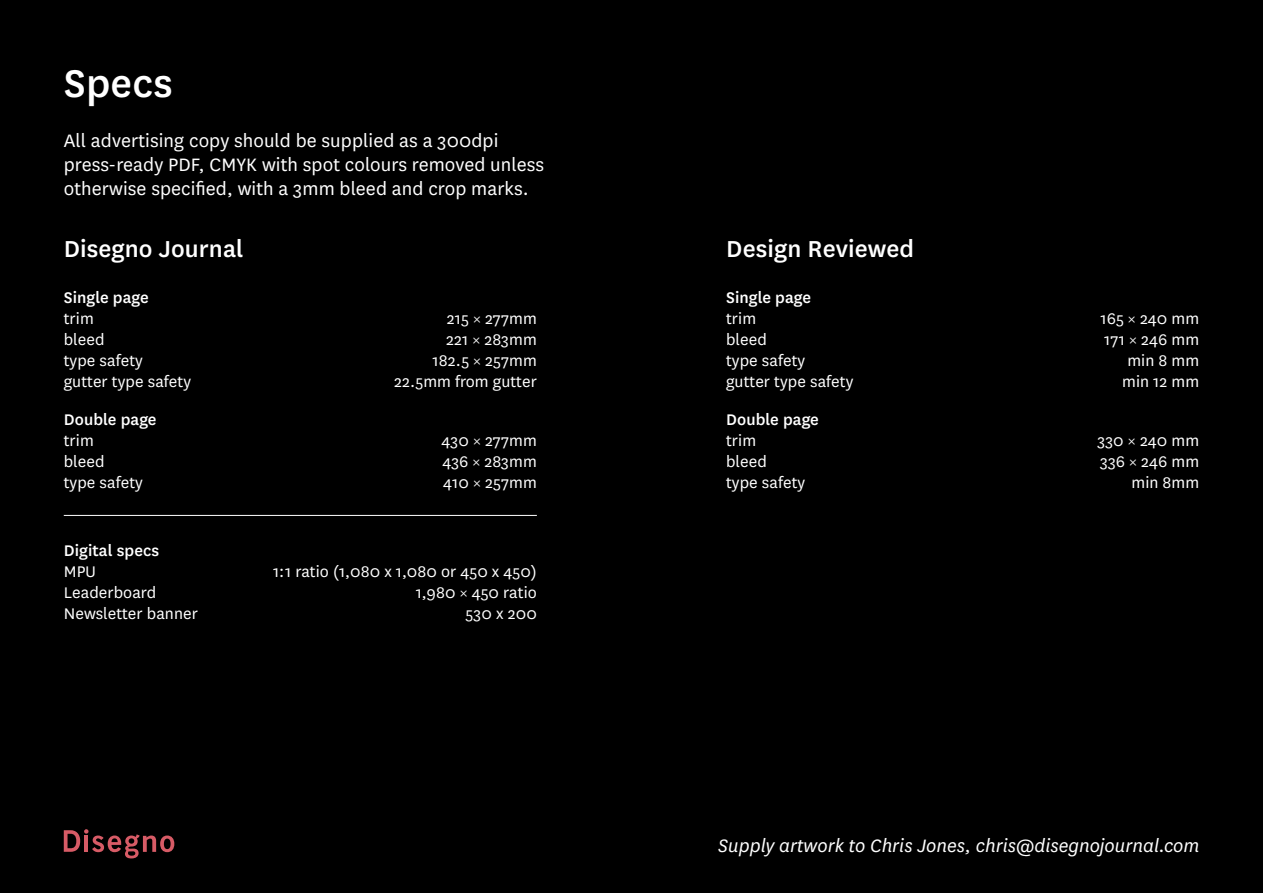
<style>
.page{position:relative;width:1263px;height:893px;background:#000}
.page>*{position:absolute;margin:0;border:0;box-sizing:border-box;transform-origin:0 0}
.t1{font:500 45px "National";letter-spacing:.005em;color:#fff}
.t2{font:500 27px "National";letter-spacing:.005em;color:#fff}
.t3{font:21px/24px "National";letter-spacing:.005em;color:#fff}
.t4{font:italic 21px "National";color:#fff}
.t5{font:18px "National";letter-spacing:.005em;color:#fff}
.t6{font:500 18px "National";letter-spacing:.005em;color:#fff}
</style>
<div class="page">
<hr style="left:64px;top:515px;width:473px;height:1px;background:#fff">
<svg style="left:64px;top:829px;width:110px;height:30px"></svg>
<h1 class="t1" style="left:64px;top:53px;width:110px">Specs</h1>
<p class="t3" style="left:64px;top:128px;width:482px">All advertising copy should be supplied as a 300dpi press-ready PDF, CMYK with spot colours removed unless otherwise specified, with a 3mm bleed and crop marks.</p>
<h2 class="t2" style="left:64px;top:230px;width:181px">Disegno Journal</h2>
<p class="t6" style="left:64px;top:285px;width:87px">Single page</p>
<p class="t5" style="left:64px;top:307px;width:32px">trim</p>
<p class="t5" style="left:447px;top:307px;width:91px">215 × 277mm</p>
<p class="t5" style="left:64px;top:328px;width:42px">bleed</p>
<p class="t5" style="left:446px;top:328px;width:92px">221 × 283mm</p>
<p class="t5" style="left:64px;top:349px;width:81px">type safety</p>
<p class="t5" style="left:433px;top:349px;width:106px">182.5 × 257mm</p>
<p class="t5" style="left:64px;top:370px;width:129px">gutter type safety</p>
<p class="t5" style="left:394px;top:370px;width:144px">22.5mm from gutter</p>
<p class="t6" style="left:64px;top:407px;width:94px">Double page</p>
<p class="t5" style="left:64px;top:429px;width:32px">trim</p>
<p class="t5" style="left:441px;top:429px;width:97px">430 × 277mm</p>
<p class="t5" style="left:64px;top:450px;width:42px">bleed</p>
<p class="t5" style="left:442px;top:450px;width:96px">436 × 283mm</p>
<p class="t5" style="left:64px;top:471px;width:81px">type safety</p>
<p class="t5" style="left:443px;top:471px;width:95px">410 × 257mm</p>
<p class="t6" style="left:64px;top:538px;width:97px">Digital specs</p>
<p class="t5" style="left:64px;top:560px;width:34px">MPU</p>
<p class="t5" style="left:273px;top:560px;width:265px">1:1 ratio (1,080 x 1,080 or 450 x 450)</p>
<p class="t5" style="left:64px;top:581px;width:94px">Leaderboard</p>
<p class="t5" style="left:416px;top:581px;width:123px">1,980 × 450 ratio</p>
<p class="t5" style="left:64px;top:602px;width:136px">Newsletter banner</p>
<p class="t5" style="left:466px;top:602px;width:73px">530 x 200</p>
<h2 class="t2" style="left:726px;top:230px;width:190px">Design Reviewed</h2>
<p class="t6" style="left:726px;top:285px;width:87px">Single page</p>
<p class="t5" style="left:726px;top:307px;width:32px">trim</p>
<p class="t5" style="left:1100px;top:307px;width:100px">165 × 240 mm</p>
<p class="t5" style="left:726px;top:328px;width:42px">bleed</p>
<p class="t5" style="left:1104px;top:328px;width:97px">171 × 246 mm</p>
<p class="t5" style="left:726px;top:349px;width:81px">type safety</p>
<p class="t5" style="left:1127px;top:349px;width:73px">min 8 mm</p>
<p class="t5" style="left:726px;top:370px;width:129px">gutter type safety</p>
<p class="t5" style="left:1122px;top:370px;width:79px">min 12 mm</p>
<p class="t6" style="left:726px;top:407px;width:94px">Double page</p>
<p class="t5" style="left:726px;top:429px;width:32px">trim</p>
<p class="t5" style="left:1097px;top:429px;width:103px">330 × 240 mm</p>
<p class="t5" style="left:726px;top:450px;width:42px">bleed</p>
<p class="t5" style="left:1100px;top:450px;width:100px">336 × 246 mm</p>
<p class="t5" style="left:726px;top:471px;width:81px">type safety</p>
<p class="t5" style="left:1131px;top:471px;width:69px">min 8mm</p>
<p class="t4" style="left:718px;top:832px;width:483px">Supply artwork to Chris Jones, chris@disegnojournal.com</p>
</div>
